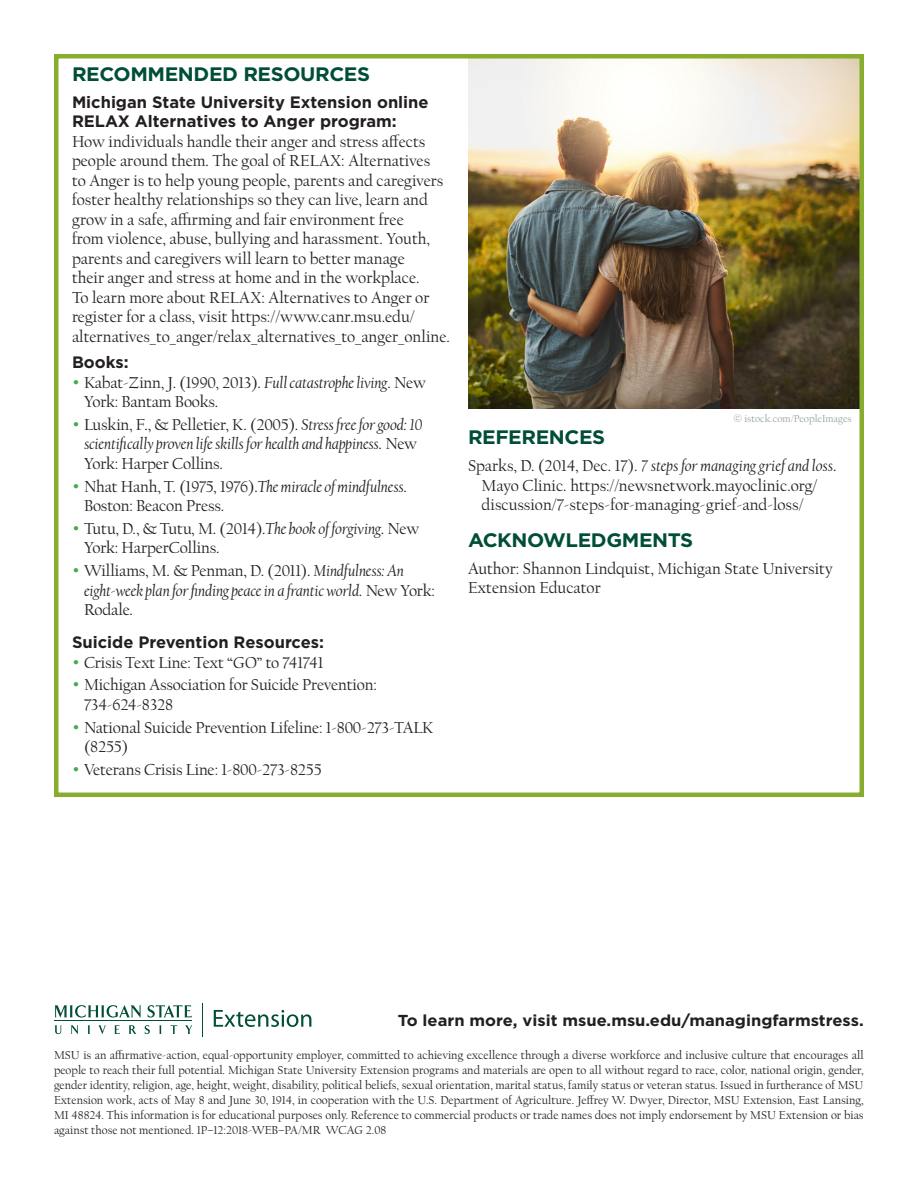
<style>
.page{position:relative;width:918px;height:1188px;background:#fff}
.page>*{position:absolute;margin:0;border:0;box-sizing:border-box;transform-origin:0 0}
.P_-_Questions{font:700 19.5px "Gotham";letter-spacing:-.02em;color:#004e38;scale:1.04 1}
.t1{font:16.5px/19.5px "Californian FB";color:#231f20}
.t2{font:italic 16.5px/19.5px "Californian FB";letter-spacing:-.01em;color:#231f20}
.t3{font:700 16.5px/19.5px "Gotham";color:#231f20}
.P-Learn_More{font:700 15.9px "Gotham";color:#231f20;scale:1.04 1}
.gp-fine_print{font:12px/15px "Californian FB";color:#231f20;text-align:justify}
.t4{font:10.5px "Californian FB";color:#97a2a2}
.s1{font-family:"Gotham";color:#40ae49}
.s2{font-style:italic}
.s3{font-family:"Gotham";font-style:normal;color:#40ae49}
.s4{font-style:normal}
.s5{font-family:"Gotham"}
</style>
<div class="page">
<img style="left:468px;top:59px;width:391px;height:349px">
<div style="left:54px;top:54px;width:810px;height:743px;border:4px solid #88ac2e"></div>
<svg style="left:55px;top:1025px;width:7px;height:9px"></svg>
<svg style="left:71px;top:1025px;width:7px;height:9px"></svg>
<svg style="left:88px;top:1025px;width:2px;height:9px"></svg>
<svg style="left:98px;top:1025px;width:8px;height:9px"></svg>
<svg style="left:114px;top:1025px;width:6px;height:9px"></svg>
<svg style="left:129px;top:1025px;width:8px;height:9px"></svg>
<svg style="left:145px;top:1025px;width:5px;height:9px"></svg>
<svg style="left:159px;top:1025px;width:2px;height:9px"></svg>
<svg style="left:171px;top:1025px;width:6px;height:9px"></svg>
<svg style="left:185px;top:1025px;width:7px;height:9px"></svg>
<svg style="left:55px;top:1005px;width:86px;height:13px"></svg>
<svg style="left:148px;top:1005px;width:44px;height:13px"></svg>
<hr style="left:55px;top:1020px;width:137px;height:1px;background:#004e38">
<svg style="left:214px;top:1010px;width:97px;height:17px"></svg>
<hr style="left:203px;top:1003px;width:1px;height:33px;background:#004e38">
<p class="P_-_Questions" style="left:72px;top:61px;width:288px">RECOMMENDED RESOURCES</p>
<p class="t3" style="left:72px;top:92px;width:358px">Michigan State University Extension online<br>RELAX Alternatives to Anger program:</p>
<p class="t1" style="left:72px;top:132px;width:379px">How individuals handle their anger and stress affects people around them. The goal of RELAX: Alternatives<br>to Anger is to help young people, parents and caregivers foster healthy relationships so they can live, learn and grow in a safe, affirming and fair environment free<br>from violence, abuse, bullying and harassment. Youth, parents and caregivers will learn to better manage<br>their anger and stress at home and in the workplace.<br>To learn more about RELAX: Alternatives to Anger or register for a class, visit https://www.canr.msu.edu/ alternatives_to_anger/relax_alternatives_to_anger_online.</p>
<p class="t3" style="left:72px;top:352px;width:58px">Books:</p>
<p class="t1" style="left:84px;top:373px;width:343px;text-indent:-12px"><span class="s1">•</span> Kabat-Zinn, J. (1990, 2013). <span class="s2">Full catastrophe living</span>. New<br>York: Bantam Books.</p>
<p class="t2" style="left:84px;top:415px;width:340px;text-indent:-12px"><span class="s3">•</span> <span class="s4">Luskin, F., &amp; Pelletier, K. (2005).</span> Stress free for good: 10 scientifically proven life skills for health and happiness<span class="s4">. New<br>York: Harper Collins.</span></p>
<p class="t1" style="left:84px;top:477px;width:325px;text-indent:-12px"><span class="s1">•</span> Nhat Hanh, T. (1975, 1976).<span class="s2">The miracle of mindfulness</span>.<br>Boston: Beacon Press.</p>
<p class="t1" style="left:84px;top:519px;width:337px;text-indent:-12px"><span class="s1">•</span> Tutu, D., &amp; Tutu, M. (2014).<span class="s2">The book of forgiving</span>. New<br>York: HarperCollins.</p>
<p class="t2" style="left:84px;top:561px;width:352px;text-indent:-12px"><span class="s3">•</span> <span class="s4">Williams, M. &amp; Penman, D. (2011).</span> Mindfulness: An eight-week plan for finding peace in a frantic world<span class="s4">. New York:<br>Rodale.</span></p>
<p class="t3" style="left:72px;top:632px;width:254px">Suicide Prevention Resources:</p>
<p class="t1" style="left:72px;top:653px;width:253px"><span class="s1">•</span> Crisis Text Line: Text “GO” to 741741</p>
<p class="t1" style="left:84px;top:676px;width:294px;text-indent:-12px"><span class="s1">•</span> Michigan Association for Suicide Prevention:<br>734-624-8328</p>
<p class="t1" style="left:84px;top:718px;width:351px;text-indent:-12px"><span class="s1">•</span> National Suicide Prevention Lifeline: 1-800-273-TALK (8255)</p>
<p class="t1" style="left:72px;top:760px;width:251px"><span class="s1">•</span> Veterans Crisis Line: 1-800-273-8255</p>
<p class="t4" style="left:734px;top:414px;width:120px"><span class="s5">©</span> istock.com/PeopleImages</p>
<p class="P_-_Questions" style="left:468px;top:424px;width:133px">REFERENCES</p>
<p class="t1" style="left:482px;top:456px;width:357px;text-indent:-14px">Sparks, D. (2014, Dec. 17). <span class="s2">7 steps for managing grief and loss</span>.<br>Mayo Clinic. https://newsnetwork.mayoclinic.org/ discussion/7-steps-for-managing-grief-and-loss/</p>
<p class="P_-_Questions" style="left:468px;top:527px;width:218px">ACKNOWLEDGMENTS</p>
<p class="t1" style="left:468px;top:559px;width:366px">Author: Shannon Lindquist, Michigan State University<br>Extension Educator</p>
<p class="P-Learn_More" style="left:398px;top:1010px;width:450px">To learn more, visit msue.msu.edu/managingfarmstress.</p>
<p class="gp-fine_print" style="left:54px;top:1048px;width:811px">MSU is an affirmative-action, equal-opportunity employer, committed to achieving excellence through a diverse workforce and inclusive culture that encourages all people to reach their full potential. Michigan State University Extension programs and materials are open to all without regard to race, color, national origin, gender, gender identity, religion, age, height, weight, disability, political beliefs, sexual orientation, marital status, family status or veteran status. Issued in furtherance of MSU Extension work, acts of May 8 and June 30, 1914, in cooperation with the U.S. Department of Agriculture. Jeffrey W. Dwyer, Director, MSU Extension, East Lansing, MI 48824. This information is for educational purposes only. Reference to commercial products or trade names does not imply endorsement by MSU Extension or bias against those not mentioned. 1P–12:2018-WEB–PA/MR WCAG 2.08</p>
</div>
